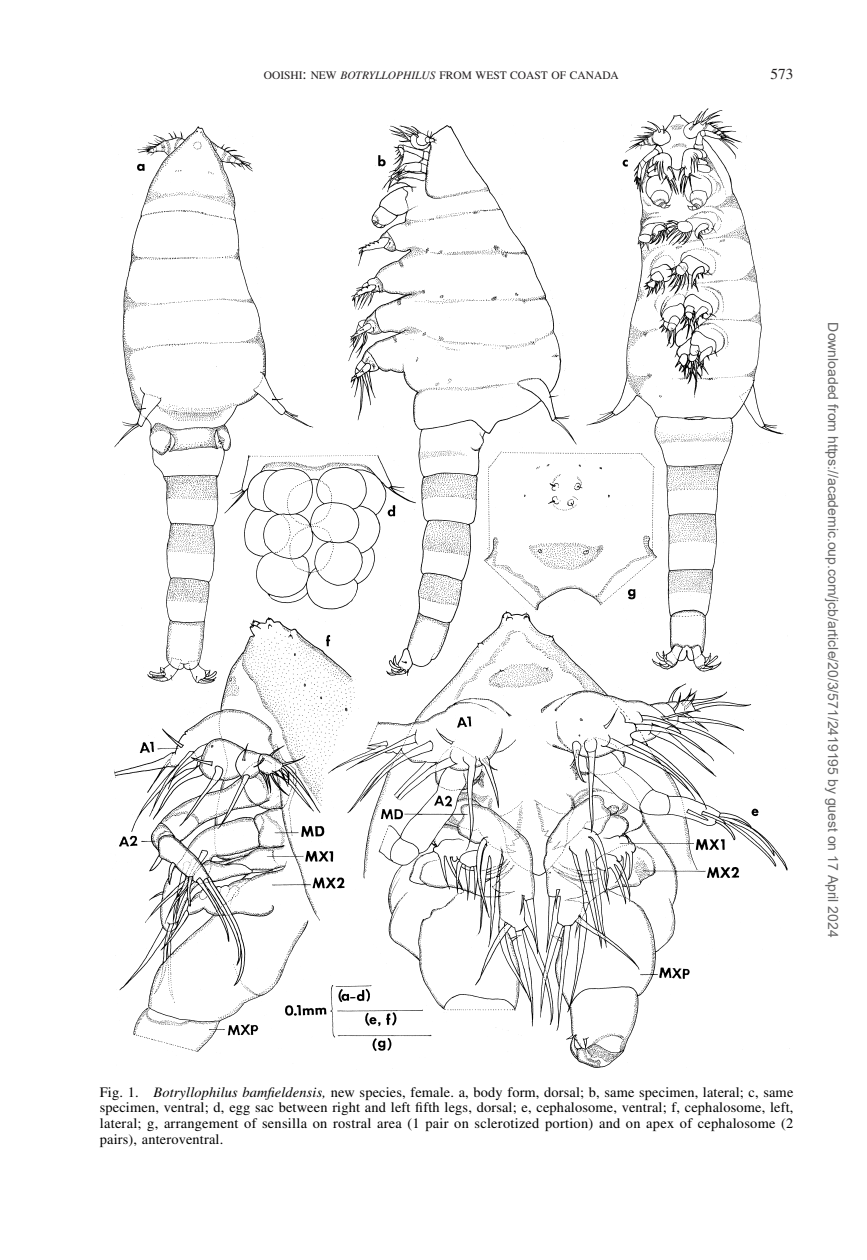
<style>
.page{position:relative;width:867px;height:1260px;background:#fff}
.page>*{position:absolute;margin:0;border:0;box-sizing:border-box;transform-origin:0 0}
.t1{font:15.22px "Times";color:#231f20}
.t2{font:14.35px/15.8px "Times";letter-spacing:.02em;color:#000;text-align:justify}
.t3{font:14px "Arial";color:#666}
.t4{font:11.38px "Times";color:#231f20}
.s1{font-size:15.22px}
.s2{font-style:italic}
</style>
<div class="page">
<img style="left:114px;top:108px;width:674px;height:960px">
<p class="t4" style="left:264px;top:71px;width:356px">OOISHI<span class="s1">:</span> NEW <span class="s2">BOTRYLLOPHILUS</span> FROM WEST COAST OF CANADA</p>
<p class="t1" style="left:770px;top:68px;width:24px">573</p>
<p class="t3" style="left:838px;top:322px;width:617px;rotate:90deg">Downloaded from https://academic.oup.com/jcb/article/20/3/571/2419195 by guest on 17 April 2024</p>
<p class="t2" style="left:100px;top:1085px;width:695px">Fig. 1. <span class="s2">Botryllophilus bamfieldensis,</span> new species, female. a, body form, dorsal; b, same specimen, lateral; c, same specimen, ventral; d, egg sac between right and left fifth legs, dorsal; e, cephalosome, ventral; f, cephalosome, left, lateral; g, arrangement of sensilla on rostral area (1 pair on sclerotized portion) and on apex of cephalosome (2 pairs), anteroventral.</p>
</div>
